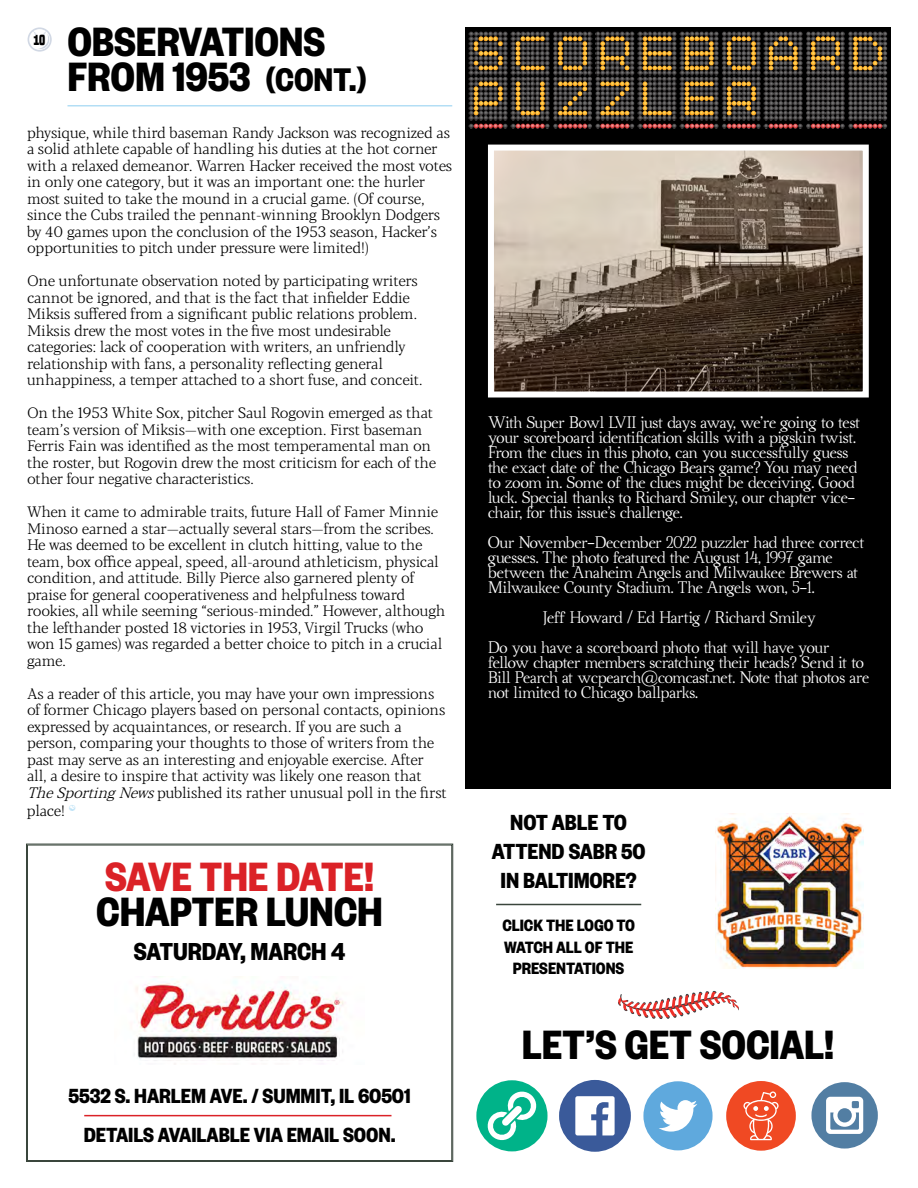
<style>
.page{position:relative;width:918px;height:1188px;background:#fff}
.page>*{position:absolute;margin:0;border:0;box-sizing:border-box;transform-origin:0 0}
.t1{font:700 45px/34.5px "Founders Grotesk Cond";letter-spacing:-.005em;color:#000}
.t2{font:700 45px "Founders Grotesk Cond";letter-spacing:-.015em;color:#db2227}
.t3{font:700 27px "Founders Grotesk Cond";letter-spacing:-.005em;color:#000}
.t4{font:700 24px/28.8px "Founders Grotesk Cond";letter-spacing:-.005em;color:#000;text-align:center}
.t5{font:700 22.5px/39px "Founders Grotesk Cond";letter-spacing:-.005em;color:#000;text-align:center}
.t6{font:700 18px/21.6px "Founders Grotesk Cond";letter-spacing:-.005em;color:#000;text-align:center}
.t7{font:300 15px/16.5px "Blacker Pro Text";letter-spacing:-.01em;color:#000}
.t8{font:15px/15px "Ahellya";letter-spacing:-.015em;color:#fff}
.t9{font:700 13.5px "Built Titling Rg";color:#000}
.s1{font-size:36px}
.s2{font-style:italic}
</style>
<div class="page">
<svg style="left:28px;top:27px;width:24px;height:25px"></svg>
<hr style="left:496px;top:904px;width:145px;height:1px;background:#3a463c">
<img style="left:717px;top:813px;width:147px;height:155px">
<div style="left:466px;top:27px;width:425px;height:761px;background:#000"></div>
<svg style="left:469px;top:32px;width:418px;height:97px"></svg>
<img style="left:495px;top:152px;width:367px;height:239px">
<div style="left:488px;top:145px;width:381px;height:253px;border:6px solid #fff"></div>
<div style="left:559px;top:1080px;width:72px;height:72px;background:#3a5a9a;border-radius:50%"></div>
<svg style="left:575px;top:1096px;width:40px;height:39px"></svg>
<div style="left:726px;top:1081px;width:70px;height:70px;background:#f04923;border-radius:50%"></div>
<svg style="left:743px;top:1091px;width:36px;height:49px"></svg>
<div style="left:643px;top:1081px;width:70px;height:69px;background:#5fa9dd;border-radius:50%"></div>
<svg style="left:659px;top:1100px;width:38px;height:32px"></svg>
<div style="left:476px;top:1080px;width:72px;height:71px;background:#00b389;border-radius:50%"></div>
<svg style="left:486px;top:1090px;width:52px;height:51px"></svg>
<div style="left:811px;top:1082px;width:67px;height:67px;background:#527ea3;border-radius:50%"></div>
<svg style="left:826px;top:1097px;width:37px;height:37px"></svg>
<svg style="left:618px;top:991px;width:121px;height:28px"></svg>
<hr style="left:68px;top:105px;width:384px;height:1px;background:#b3def5">
<svg style="left:26px;top:844px;width:427px;height:318px"></svg>
<div style="left:27px;top:845px;width:425px;height:316px;border:1px solid #3a463c"></div>
<img style="left:115px;top:976px;width:250px;height:89px">
<hr style="left:84px;top:1115px;width:307px;height:1px;background:#db2227">
<p class="t9" style="left:33px;top:32px;width:13px">10</p>
<h1 class="t1" style="left:68px;top:23px;width:301px">OBSERVATIONS<br>FROM 1953 <span class="s1">(CONT.)</span></h1>
<p class="t7" style="left:27px;top:124px;width:427px">physique, while third baseman Randy Jackson was recognized as a solid athlete capable of handling his duties at the hot corner with a relaxed demeanor. Warren Hacker received the most votes in only one category, but it was an important one: the hurler most suited to take the mound in a crucial game. (Of course, since the Cubs trailed the pennant-winning Brooklyn Dodgers by 40 games upon the conclusion of the 1953 season, Hacker’s opportunities to pitch under pressure were limited!)</p>
<p class="t7" style="left:27px;top:272px;width:397px">One unfortunate observation noted by participating writers cannot be ignored, and that is the fact that infielder Eddie Miksis suffered from a significant public relations problem.<br>Miksis drew the most votes in the five most undesirable categories: lack of cooperation with writers, an unfriendly relationship with fans, a personality reflecting general unhappiness, a temper attached to a short fuse, and conceit.</p>
<p class="t7" style="left:27px;top:404px;width:411px">On the 1953 White Sox, pitcher Saul Rogovin emerged as that team’s version of Miksis—with one exception. First baseman Ferris Fain was identified as the most temperamental man on the roster, but Rogovin drew the most criticism for each of the other four negative characteristics.</p>
<p class="t7" style="left:27px;top:503px;width:420px">When it came to admirable traits, future Hall of Famer Minnie Minoso earned a star—actually several stars—from the scribes.<br>He was deemed to be excellent in clutch hitting, value to the team, box office appeal, speed, all-around athleticism, physical condition, and attitude. Billy Pierce also garnered plenty of praise for general cooperativeness and helpfulness toward rookies, all while seeming “serious-minded.” However, although the lefthander posted 18 victories in 1953, Virgil Trucks (who won 15 games) was regarded a better choice to pitch in a crucial game.</p>
<p class="t7" style="left:27px;top:685px;width:421px">As a reader of this article, you may have your own impressions of former Chicago players based on personal contacts, opinions expressed by acquaintances, or research. If you are such a person, comparing your thoughts to those of writers from the past may serve as an interesting and enjoyable exercise. After all, a desire to inspire that activity was likely one reason that <span class="s2">TheSportingNews</span>published its rather unusual poll in the first</p>
<p class="t7" style="left:27px;top:802px;width:40px">place!</p>
<h1 class="t2" style="left:105px;top:849px;width:270px">SAVE THE DATE!</h1>
<h1 class="t1" style="left:96px;top:892px;width:288px">CHAPTER LUNCH</h1>
<h2 class="t3" style="left:134px;top:935px;width:213px">SATURDAY, MARCH 4</h2>
<h3 class="t5" style="left:69px;top:1075px;width:344px">5532 S. HARLEM AVE. / SUMMIT, IL 60501<br>DETAILS AVAILABLE VIA EMAIL SOON.</h3>
<p class="t8" style="left:488px;top:415px;width:373px">With Super Bowl LVII just days away, we’re going to test your scoreboard identification skills with a pigskin twist.<br>From the clues in this photo, can you successfully guess the exact date of the Chicago Bears game? You may need to zoom in. Some of the clues might be deceiving. Good luck. Special thanks to Richard Smiley, our chapter vice&shy;chair, for this issue’s challenge.</p>
<p class="t8" style="left:488px;top:535px;width:378px">Our November-December 2022 puzzler had three correct guesses. The photo featured the August 14, 1997 game between the Anaheim Angels and Milwaukee Brewers at Milwaukee County Stadium. The Angels won, 5-1.</p>
<p class="t8" style="left:488px;top:602px;width:343px;line-height:30px;text-indent:55px">Jeff Howard / Ed Hartig / Richard Smiley<br>Do you have a scoreboard photo that will have your</p>
<p class="t8" style="left:488px;top:655px;width:383px">fellow chapter members scratching their heads? Send it to<br>Bill Pearch at wcpearch@comcast.net. Note that photos are not limited to Chicago ballparks.</p>
<h3 class="t4" style="left:492px;top:807px;width:155px">NOT ABLE TO<br>ATTEND SABR 50<br>IN BALTIMORE?</h3>
<p class="t6" style="left:502px;top:914px;width:134px">CLICK THE LOGO TO<br>WATCH ALL OF THE<br>PRESENTATIONS</p>
<h1 class="t1" style="left:522px;top:1025px;width:314px">LET’S GET SOCIAL!</h1>
</div>
